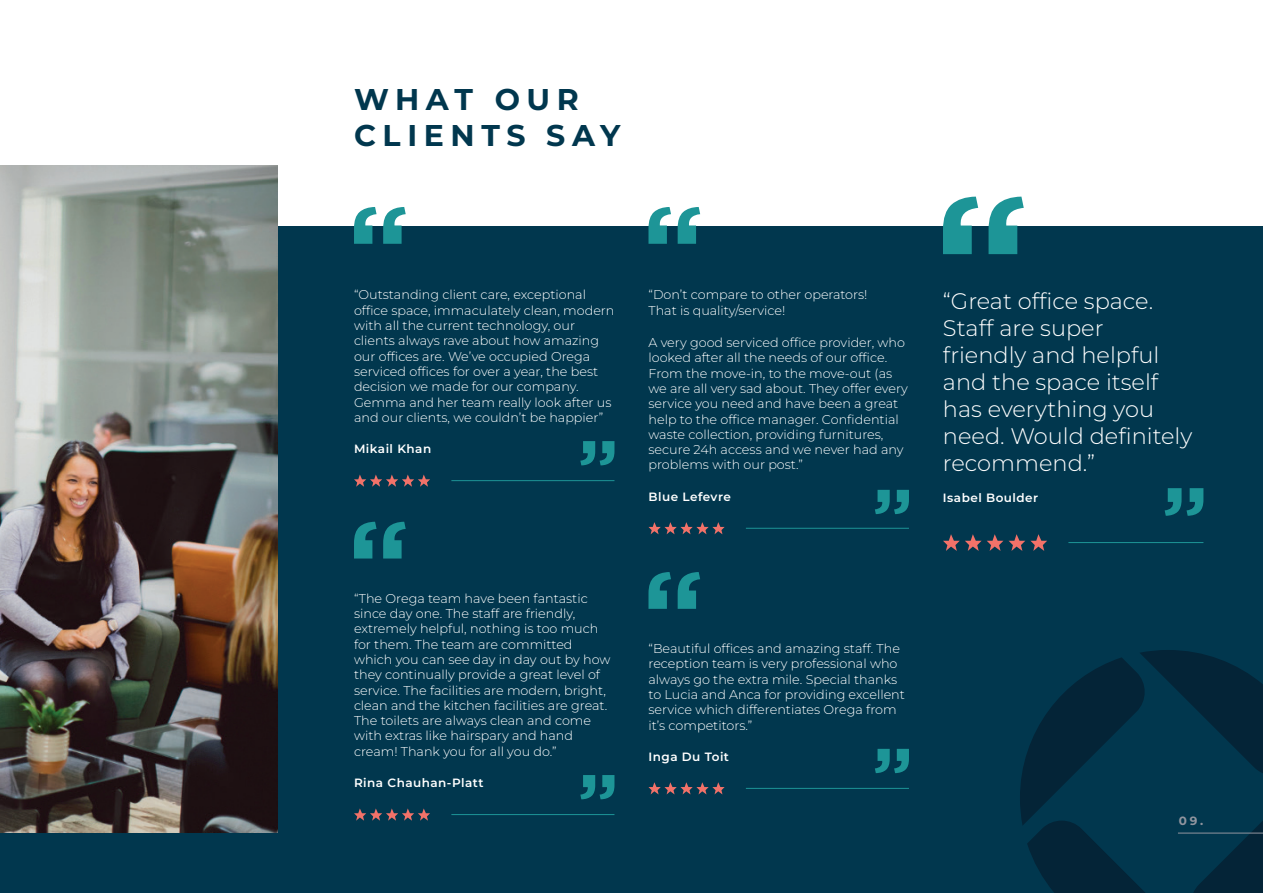
<style>
.page{position:relative;width:1263px;height:893px;background:#fff}
.page>*{position:absolute;margin:0;border:0;box-sizing:border-box;transform-origin:0 0}
.t1{font:700 30px/36px "Montserrat";letter-spacing:.22em;color:#01374e}
.t2{font:300 22.5px/27px "Montserrat";color:#fff}
.t3{font:300 12.75px/15.3px "Montserrat";color:#fff}
.t4{font:600 12px "Montserrat";letter-spacing:.04em;color:#fff}
.t5{font:700 12px "Montserrat";color:#91959f}
</style>
<div class="page">
<div style="left:0;top:225px;width:1263px;height:668px;background:#01374e"></div>
<svg style="left:1020px;top:650px;width:243px;height:243px"></svg>
<svg style="left:943px;top:197px;width:81px;height:57px"></svg>
<svg style="left:1165px;top:488px;width:38px;height:28px"></svg>
<svg style="left:580px;top:441px;width:34px;height:24px"></svg>
<svg style="left:875px;top:490px;width:34px;height:24px"></svg>
<svg style="left:580px;top:775px;width:34px;height:24px"></svg>
<svg style="left:875px;top:749px;width:34px;height:24px"></svg>
<svg style="left:943px;top:534px;width:38px;height:17px"></svg>
<svg style="left:987px;top:534px;width:60px;height:17px"></svg>
<svg style="left:354px;top:474px;width:76px;height:13px"></svg>
<svg style="left:648px;top:522px;width:77px;height:12px"></svg>
<svg style="left:354px;top:808px;width:76px;height:13px"></svg>
<svg style="left:648px;top:782px;width:77px;height:12px"></svg>
<hr style="left:1178px;top:833px;width:85px;height:1px;background:#91959f">
<svg style="left:354px;top:207px;width:52px;height:37px"></svg>
<svg style="left:648px;top:207px;width:52px;height:37px"></svg>
<svg style="left:354px;top:522px;width:52px;height:36px"></svg>
<svg style="left:648px;top:572px;width:52px;height:37px"></svg>
<img style="left:0;top:166px;width:277px;height:666px">
<hr style="left:451px;top:480px;width:163px;height:1px;background:#1d9597">
<hr style="left:746px;top:528px;width:163px;height:1px;background:#1d9597">
<hr style="left:1068px;top:542px;width:135px;height:1px;background:#1d9597">
<hr style="left:746px;top:788px;width:163px;height:1px;background:#1d9597">
<hr style="left:451px;top:814px;width:163px;height:1px;background:#1d9597">
<h1 class="t1" style="left:354px;top:80px;width:268px">WHAT OUR<br>CLIENTS SAY</h1>
<p class="t3" style="left:354px;top:287px;width:262px">“Outstanding client care, exceptional office space, immaculately clean, modern with all the current technology, our clients always rave about how amazing our offices are. We’ve occupied Orega serviced offices for over a year, the best decision we made for our company.<br>Gemma and her team really look after us and our clients, we couldn’t be happier”</p>
<p class="t4" style="left:354px;top:440px;width:79px">Mikail Khan</p>
<p class="t3" style="left:648px;top:287px;width:220px">“Don’t compare to other operators!<br>That is quality/service!</p>
<p class="t3" style="left:648px;top:334px;width:261px">A very good serviced office provider, who looked after all the needs of our office.<br>From the move-in, to the move-out (as we are all very sad about. They offer every service you need and have been a great help to the office manager. Confidential waste collection, providing furnitures, secure 24h access and we never had any problems with our post.”</p>
<p class="t4" style="left:648px;top:488px;width:84px">Blue Lefevre</p>
<h2 class="t2" style="left:943px;top:287px;width:251px">“Great office space.<br>Staff are super friendly and helpful and the space itself has everything you need. Would definitely recommend.”</h2>
<p class="t4" style="left:943px;top:489px;width:97px">Isabel Boulder</p>
<p class="t3" style="left:354px;top:590px;width:258px">“The Orega team have been fantastic since day one. The staff are friendly, extremely helpful, nothing is too much for them. The team are committed which you can see day in day out by how they continually provide a great level of service. The facilities are modern, bright, clean and the kitchen facilities are great.<br>The toilets are always clean and come with extras like hairspary and hand cream! Thank you for all you do.”</p>
<p class="t4" style="left:354px;top:774px;width:131px">Rina Chauhan-Platt</p>
<p class="t3" style="left:648px;top:640px;width:258px">“Beautiful offices and amazing staff. The reception team is very professional who always go the extra mile. Special thanks to Lucia and Anca for providing excellent service which differentiates Orega from it’s competitors.”</p>
<p class="t4" style="left:648px;top:748px;width:82px">Inga Du Toit</p>
<p class="t5" style="left:1179px;top:812px;width:26px">09.</p>
</div>
